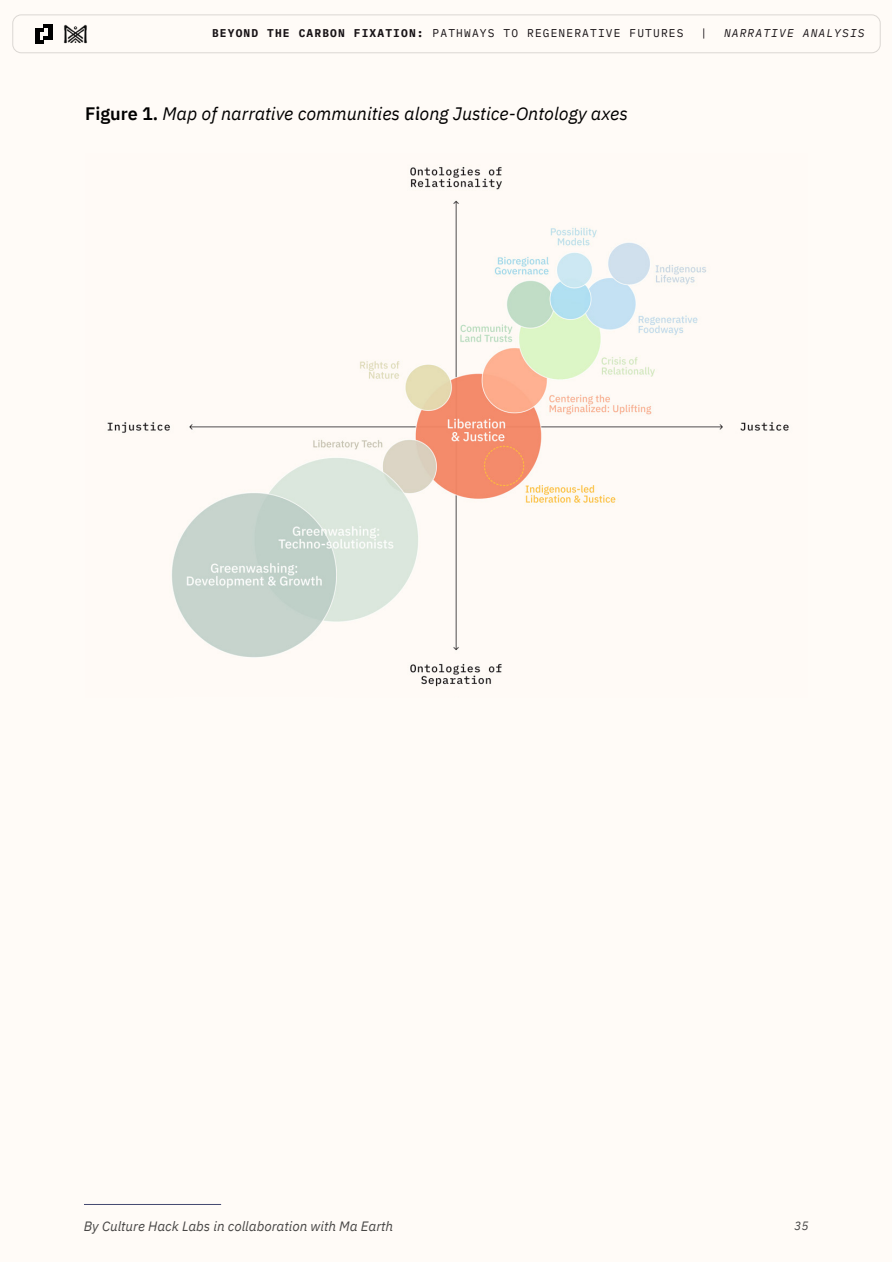
<style>
.page{position:relative;width:893px;height:1263px;background:#fff}
.page>*{position:absolute;margin:0;border:0;box-sizing:border-box;transform-origin:0 0}
.t1{font:italic 18px "IBM Plex Sans";color:#000}
.t2{font:italic 13.5px "IBM Plex Sans";color:#474645}
.t3{font:italic 12px "IBM Plex Sans";color:#454444}
.t4{font:11.25px "IBM Plex Mono";letter-spacing:.1em;color:#181316}
.t5{font:italic 11.25px "IBM Plex Mono";letter-spacing:.1em;color:#181316}
.s1{font-weight:700}
.s2{font-weight:600;font-style:normal}
</style>
<div class="page">
<div style="left:0;top:1px;width:892px;height:1261px;background:#fffbf7"></div>
<hr style="left:84px;top:1204px;width:137px;height:1px;background:#444971">
<div style="left:12px;top:15px;width:869px;height:38px;border:1px solid #dbd7d3;border-radius:9px"></div>
<div style="left:48px;top:24px;width:5px;height:16px;background:#000"></div>
<div style="left:35px;top:28px;width:5px;height:15px;background:#000"></div>
<svg style="left:40px;top:24px;width:8px;height:19px"></svg>
<img style="left:63px;top:24px;width:24px;height:20px">
<img style="left:107px;top:166px;width:682px;height:521px">
<p class="t4" style="left:212px;top:25px;width:473px"><span class="s1">BEYOND THE CARBON FIXATION:</span> PATHWAYS TO REGENERATIVE FUTURES</p>
<p class="t4" style="left:700px;top:25px;width:8px">|</p>
<p class="t5" style="left:724px;top:25px;width:142px">NARRATIVE ANALYSIS</p>
<p class="t1" style="left:85px;top:100px;width:544px"><span class="s2">Figure 1.</span> Map of narrative communities along Justice-Ontology axes</p>
<p class="t2" style="left:84px;top:1216px;width:311px">By Culture Hack Labs in collaboration with Ma Earth</p>
<p class="t3" style="left:794px;top:1216px;width:16px">35</p>
</div>
